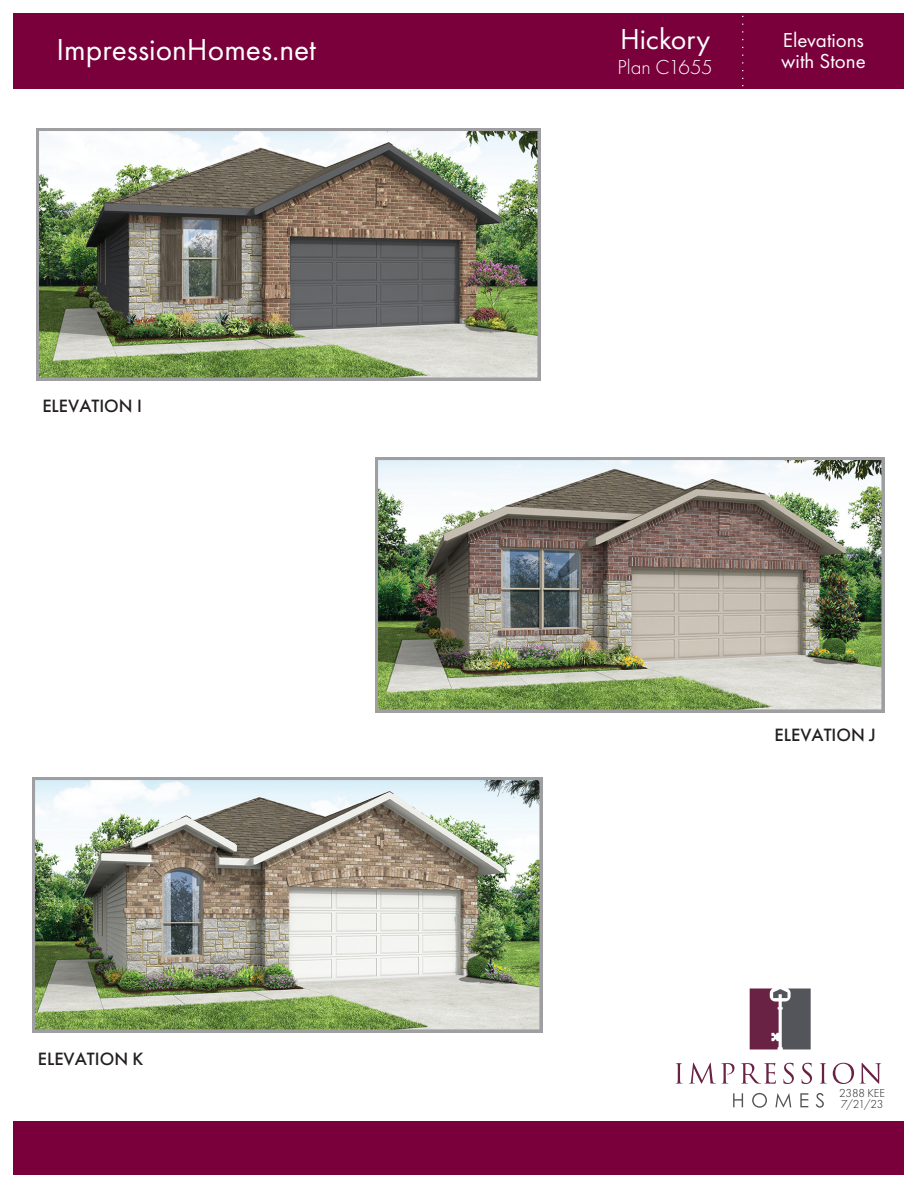
<style>
.page{position:relative;width:918px;height:1188px;background:#fff}
.page>*{position:absolute;margin:0;border:0;box-sizing:border-box;transform-origin:0 0}
.t1{font:31.5px "Futura PT";color:#fff}
.t2{font:30px "Futura PT";color:#fff}
.t3{font:21px/21px "Futura PT";color:#fff}
.t4{font:300 21px "Futura PT";letter-spacing:-.005em;color:#fff}
.t5{font:500 18.45px "Futura PT";color:#231f20}
.t6{font:300 12px/11.1px "Futura PT";letter-spacing:-.015em;color:#231f20}
</style>
<div class="page">
<div style="left:14px;top:1121px;width:890px;height:54px;background:#7a003b"></div>
<svg style="left:733px;top:1093px;width:10px;height:14px"></svg>
<svg style="left:752px;top:1093px;width:15px;height:15px"></svg>
<svg style="left:775px;top:1093px;width:16px;height:14px"></svg>
<svg style="left:800px;top:1093px;width:8px;height:14px"></svg>
<svg style="left:816px;top:1093px;width:8px;height:15px"></svg>
<svg style="left:676px;top:1063px;width:7px;height:21px"></svg>
<svg style="left:689px;top:1063px;width:45px;height:21px"></svg>
<svg style="left:741px;top:1063px;width:35px;height:21px"></svg>
<svg style="left:783px;top:1063px;width:11px;height:21px"></svg>
<svg style="left:802px;top:1063px;width:10px;height:21px"></svg>
<svg style="left:820px;top:1063px;width:7px;height:21px"></svg>
<svg style="left:833px;top:1063px;width:48px;height:21px"></svg>
<svg style="left:750px;top:988px;width:61px;height:61px;background:#6f5263"></svg>
<div style="left:14px;top:14px;width:890px;height:75px;background:#7a003b"></div>
<img style="left:37px;top:128px;width:504px;height:252px">
<img style="left:375px;top:457px;width:510px;height:255px">
<img style="left:33px;top:777px;width:509px;height:255px">
<h2 class="t2" style="left:620px;top:21px;width:92px">Hickory</h2>
<p class="t4" style="left:618px;top:55px;width:97px">Plan C1655</p>
<h1 class="t1" style="left:57px;top:31px;width:261px">ImpressionHomes.net</h1>
<p class="t3" style="left:781px;top:29px;width:86px">Elevations with Stone</p>
<p class="t5" style="left:42px;top:394px;width:101px">ELEVATION I</p>
<p class="t5" style="left:38px;top:1048px;width:107px">ELEVATION K</p>
<p class="t5" style="left:775px;top:723px;width:103px">ELEVATION J</p>
<p class="t6" style="left:839px;top:1087px;width:47px">2388 KEE<br>7/21/23</p>
</div>
